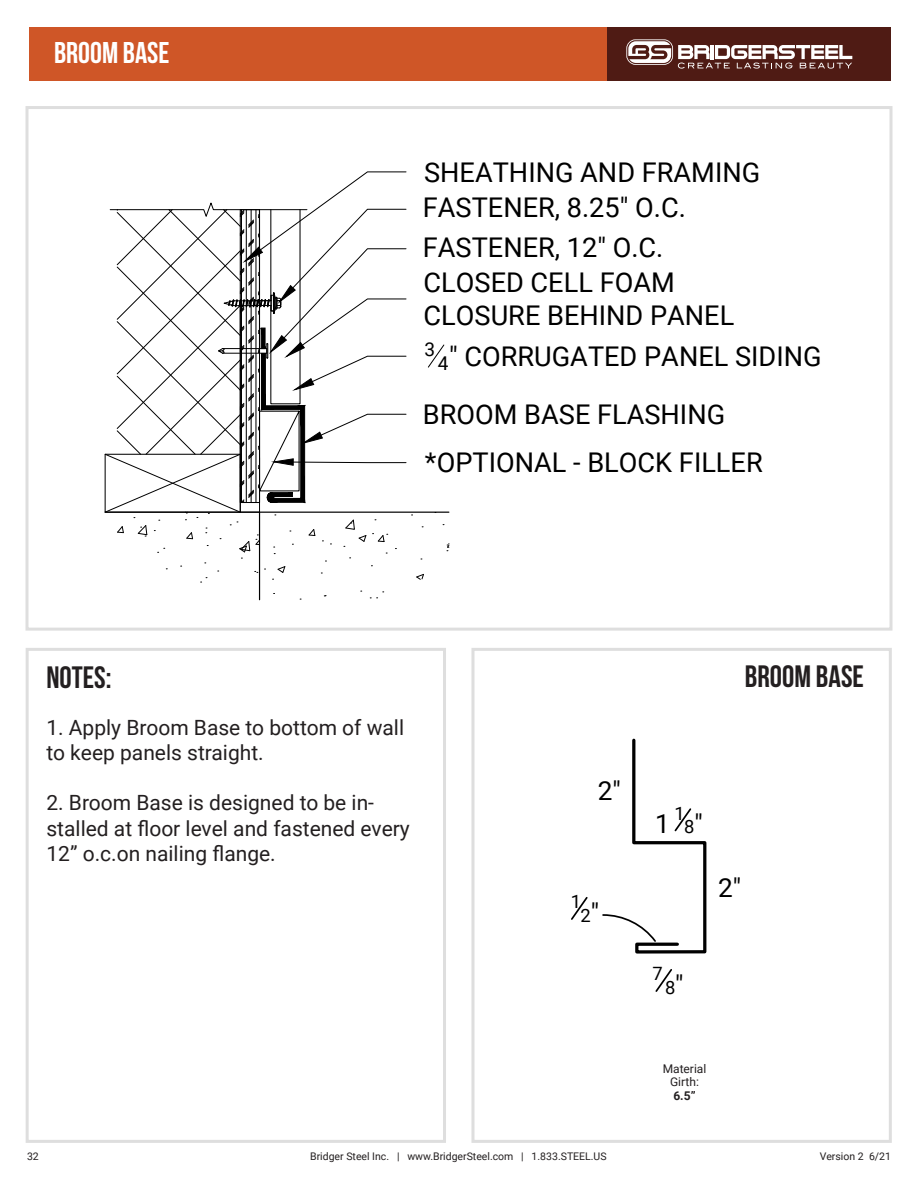
<style>
.page{position:relative;width:918px;height:1188px;background:#fff}
.page>*{position:absolute;margin:0;border:0;box-sizing:border-box;transform-origin:0 0}
.t1{font:30.9px "Bebas Neue";color:#231f20}
.Page_Head_Left{font:30px "Bebas Neue";color:#fff}
.t2{font:27.15px/35.7px "Roboto";color:#000}
.t3{font:26.25px "Roboto";color:#000}
.t4{font:21px/25.2px "Roboto";color:#231f20}
.t5{font:19.05px "Roboto";color:#000}
.t6{font:18.3px/13.4px "Roboto";color:#000}
.t7{font:12px "Roboto";color:#231f20}
.t8{font:700 12px "Roboto";color:#231f20}
.t9{font:10.5px "Roboto";color:#231f20}
.s1{font-size:26.25px}
</style>
<div class="page">
<div style="left:29px;top:27px;width:579px;height:54px;background:#cf5627"></div>
<div style="left:608px;top:27px;width:283px;height:54px;background:#4f1b14"></div>
<div style="left:26px;top:106px;width:866px;height:525px;border:3px solid #dedede"></div>
<div style="left:471px;top:648px;width:421px;height:495px;border:3px solid #dedede"></div>
<div style="left:26px;top:648px;width:420px;height:495px;border:3px solid #dedede"></div>
<svg style="left:626px;top:39px;width:226px;height:30px"></svg>
<svg style="left:655px;top:969px;width:17px;height:23px"></svg>
<svg style="left:602px;top:739px;width:105px;height:215px"></svg>
<svg style="left:571px;top:897px;width:17px;height:23px"></svg>
<hr style="left:260px;top:512px;width:189px;height:1px;background:#000">
<svg style="left:416px;top:574px;width:8px;height:6px"></svg>
<svg style="left:447px;top:544px;width:3px;height:7px"></svg>
<svg style="left:428px;top:344px;width:16px;height:24px"></svg>
<svg style="left:104px;top:172px;width:302px;height:428px"></svg>
<p class="Page_Head_Left" style="left:54px;top:36px;width:117px">BROOM BASE</p>
<p class="t2" style="left:423px;top:153px;width:339px">SHEATHING AND FRAMING<br>FASTENER, 8.25" O.C.</p>
<p class="t2" style="left:423px;top:228px;width:253px">FASTENER, 12" O.C.<br>CLOSED CELL FOAM</p>
<p class="t2" style="left:424px;top:296px;width:312px">CLOSURE BEHIND PANEL</p>
<p class="t5" style="left:424px;top:336px;width:12px">3</p>
<p class="t2" style="left:423px;top:326px;width:400px;line-height:58.2px;text-indent:15px"><sub>4</sub>" CORRUGATED PANEL SIDING<br>BROOM BASE FLASHING</p>
<p class="t2" style="left:425px;top:444px;width:339px">*OPTIONAL - BLOCK FILLER</p>
<p class="t1" style="left:46px;top:660px;width:67px">NOTES:</p>
<p class="t4" style="left:46px;top:714px;width:359px">1. Apply Broom Base to bottom of wall</p>
<p class="t4" style="left:46px;top:739px;width:219px">to keep panels straight.</p>
<p class="t4" style="left:46px;top:790px;width:365px">2. Broom Base is designed to be in&shy;stalled at floor level and fastened every<br>12” o.c.on nailing flange.</p>
<p class="t1" style="left:745px;top:659px;width:120px">BROOM BASE</p>
<p class="t3" style="left:598px;top:773px;width:25px">2"</p>
<p class="t6" style="left:581px;top:895px;width:20px;text-indent:-10px">1<br>2<span class="s1">"</span></p>
<p class="t3" style="left:655px;top:806px;width:16px">1</p>
<p class="t6" style="left:684px;top:806px;width:20px;text-indent:-10px">1<br>8<span class="s1">"</span></p>
<p class="t3" style="left:718px;top:869px;width:25px">2"</p>
<p class="t6" style="left:652px;top:967px;width:12px">7</p>
<p class="t6" style="left:665px;top:980px;width:20px">8<span class="s1">"</span></p>
<p class="t7" style="left:663px;top:1060px;width:45px">Material</p>
<p class="t7" style="left:670px;top:1073px;width:30px">Girth:</p>
<p class="t8" style="left:673px;top:1087px;width:24px">6.5”</p>
<p class="t9" style="left:27px;top:1149px;width:13px">32</p>
<p class="t9" style="left:310px;top:1149px;width:298px">Bridger Steel Inc. | www.BridgerSteel.com | 1.833.STEEL.US</p>
<p class="t9" style="left:820px;top:1149px;width:73px">Version 2 6/21</p>
</div>
